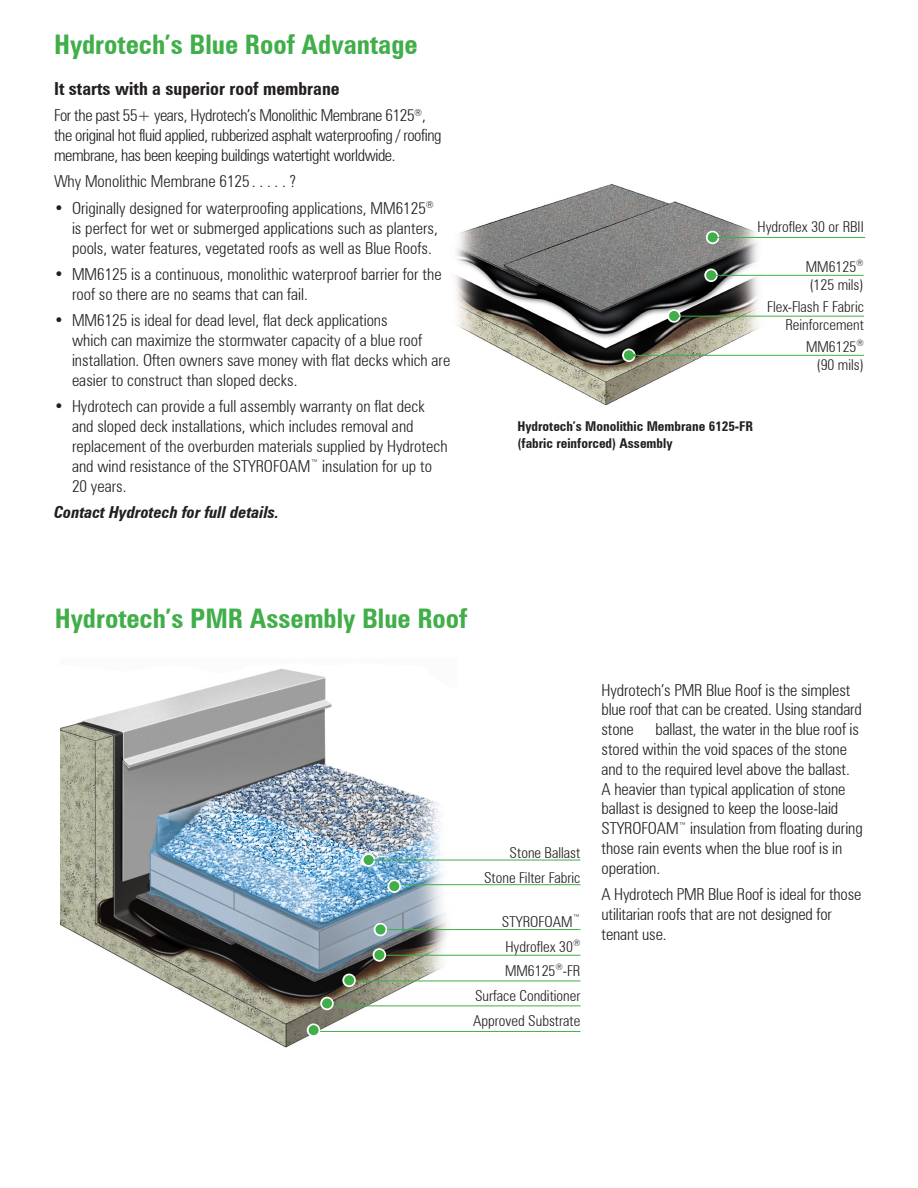
<style>
.page{position:relative;width:918px;height:1188px;background:#fff}
.page>*{position:absolute;margin:0;border:0;box-sizing:border-box;transform-origin:0 0}
.Heading_1{font:700 condensed 27px "Zurich BT";color:#40ae49}
.t1{font:700 condensed 18px "Zurich BT";color:#231f20}
.t2{font:300 condensed 16.5px/19.8px "Zurich BT";color:#231f20}
.t3{font:300 condensed 16.5px/19.8px "Zurich BT";letter-spacing:-.025em;color:#231f20}
.t4{font:italic 700 condensed 16.5px "Zurich BT";color:#231f20}
.Body_Text{font:300 condensed 15px/18px "Zurich BT";color:#231f20;text-align:right}
.Body_Text-2{font:700 condensed 13.5px/16.2px "Zurich BT";color:#231f20}
</style>
<div class="page">
<img style="left:455px;top:184px;width:351px;height:222px">
<img style="left:61px;top:668px;width:396px;height:380px">
<svg style="left:362px;top:853px;width:13px;height:14px"></svg>
<div style="left:364px;top:856px;width:9px;height:8px;background:#40ae49;border-radius:50%"></div>
<div style="left:364px;top:855px;width:10px;height:10px;border:2px solid #40ae49;border-radius:50%"></div>
<hr style="left:370px;top:860px;width:210px;height:1px;background:#40ae49">
<hr style="left:378px;top:929px;width:202px;height:1px;background:#40ae49">
<hr style="left:394px;top:884px;width:186px;height:1px;background:#40ae49">
<svg style="left:387px;top:879px;width:14px;height:14px"></svg>
<div style="left:390px;top:882px;width:9px;height:8px;background:#40ae49;border-radius:50%"></div>
<div style="left:389px;top:881px;width:10px;height:10px;border:2px solid #40ae49;border-radius:50%"></div>
<svg style="left:374px;top:923px;width:13px;height:13px"></svg>
<div style="left:376px;top:925px;width:9px;height:9px;background:#40ae49;border-radius:50%"></div>
<div style="left:375px;top:925px;width:11px;height:10px;border:2px solid #40ae49;border-radius:50%"></div>
<hr style="left:378px;top:955px;width:202px;height:1px;background:#40ae49">
<svg style="left:373px;top:948px;width:13px;height:14px"></svg>
<div style="left:375px;top:951px;width:9px;height:8px;background:#40ae49;border-radius:50%"></div>
<div style="left:374px;top:950px;width:10px;height:10px;border:2px solid #40ae49;border-radius:50%"></div>
<hr style="left:353px;top:981px;width:227px;height:1px;background:#40ae49">
<svg style="left:342px;top:974px;width:14px;height:13px"></svg>
<div style="left:345px;top:976px;width:8px;height:9px;background:#40ae49;border-radius:50%"></div>
<div style="left:344px;top:975px;width:10px;height:10px;border:2px solid #40ae49;border-radius:50%"></div>
<hr style="left:328px;top:1006px;width:252px;height:1px;background:#40ae49">
<svg style="left:320px;top:997px;width:14px;height:13px"></svg>
<div style="left:323px;top:999px;width:8px;height:9px;background:#40ae49;border-radius:50%"></div>
<div style="left:322px;top:998px;width:10px;height:10px;border:2px solid #40ae49;border-radius:50%"></div>
<hr style="left:316px;top:1031px;width:264px;height:1px;background:#40ae49">
<svg style="left:307px;top:1023px;width:13px;height:14px"></svg>
<div style="left:309px;top:1026px;width:9px;height:8px;background:#40ae49;border-radius:50%"></div>
<div style="left:309px;top:1025px;width:10px;height:10px;border:2px solid #40ae49;border-radius:50%"></div>
<svg style="left:622px;top:349px;width:14px;height:13px"></svg>
<div style="left:625px;top:351px;width:8px;height:9px;background:#40ae49;border-radius:50%"></div>
<div style="left:624px;top:350px;width:10px;height:10px;border:2px solid #40ae49;border-radius:50%"></div>
<hr style="left:634px;top:355px;width:230px;height:1px;background:#40ae49">
<svg style="left:667px;top:309px;width:14px;height:14px"></svg>
<div style="left:670px;top:312px;width:8px;height:8px;background:#40ae49;border-radius:50%"></div>
<div style="left:669px;top:311px;width:10px;height:10px;border:2px solid #40ae49;border-radius:50%"></div>
<hr style="left:678px;top:316px;width:186px;height:1px;background:#40ae49">
<svg style="left:704px;top:269px;width:14px;height:13px"></svg>
<div style="left:707px;top:271px;width:8px;height:9px;background:#40ae49;border-radius:50%"></div>
<div style="left:706px;top:270px;width:10px;height:10px;border:2px solid #40ae49;border-radius:50%"></div>
<hr style="left:710px;top:275px;width:154px;height:1px;background:#40ae49">
<svg style="left:706px;top:231px;width:13px;height:13px"></svg>
<div style="left:708px;top:233px;width:9px;height:9px;background:#40ae49;border-radius:50%"></div>
<div style="left:708px;top:232px;width:10px;height:10px;border:2px solid #40ae49;border-radius:50%"></div>
<hr style="left:711px;top:237px;width:154px;height:1px;background:#40ae49">
<p class="Heading_1" style="left:54px;top:28px;width:365px">Hydrotech’s Blue Roof Advantage</p>
<p class="t1" style="left:54px;top:77px;width:287px">It starts with a superior roof membrane</p>
<p class="t3" style="left:54px;top:105px;width:389px">For the past 55+ years, Hydrotech’s Monolithic Membrane 6125<sup>®</sup>, the original hot fluid applied, rubberized asphalt waterproofing / roofing membrane, has been keeping buildings watertight worldwide.</p>
<p class="t2" style="left:54px;top:171px;width:243px">Why Monolithic Membrane 6125 . . . . . ?</p>
<p class="t2" style="left:72px;top:198px;width:367px;text-indent:-18px">• Originally designed for waterproofing applications, MM6125<sup>® </sup>is perfect for wet or submerged applications such as planters, pools, water features, vegetated roofs as well as Blue Roofs.</p>
<p class="t2" style="left:72px;top:264px;width:371px;text-indent:-18px">• MM6125 is a continuous, monolithic waterproof barrier for the roof so there are no seams that can fail.</p>
<p class="t2" style="left:72px;top:311px;width:380px;text-indent:-18px">• MM6125 is ideal for dead level, flat deck applications<br>which can maximize the stormwater capacity of a blue roof installation. Often owners save money with flat decks which are easier to construct than sloped decks.</p>
<p class="t2" style="left:72px;top:396px;width:377px;text-indent:-18px">• Hydrotech can provide a full assembly warranty on flat deck and sloped deck installations, which includes removal and replacement of the overburden materials supplied by Hydrotech and wind resistance of the STYROFOAM<sup>™</sup> insulation for up to 20 years.</p>
<p class="t4" style="left:54px;top:502px;width:227px">Contact Hydrotech for full details.</p>
<p class="Heading_1" style="left:55px;top:602px;width:414px">Hydrotech’s PMR Assembly Blue Roof</p>
<p class="Body_Text" style="left:758px;top:217px;width:108px">Hydroflex 30 or RBII</p>
<p class="Body_Text" style="left:806px;top:257px;width:59px">MM6125<sup>®</sup></p>
<p class="Body_Text" style="left:809px;top:275px;width:56px">(125 mils)</p>
<p class="Body_Text" style="left:767px;top:297px;width:98px">Flex-Flash F Fabric<br>Reinforcement</p>
<p class="Body_Text-2" style="left:518px;top:418px;width:237px">Hydrotech’s Monolithic Membrane 6125-FR (fabric reinforced) Assembly</p>
<p class="Body_Text" style="left:806px;top:337px;width:59px">MM6125<sup>®</sup></p>
<p class="Body_Text" style="left:817px;top:355px;width:49px">(90 mils)</p>
<p class="Body_Text" style="left:510px;top:843px;width:72px">Stone Ballast</p>
<p class="Body_Text" style="left:484px;top:868px;width:98px">Stone Filter Fabric</p>
<p class="Body_Text" style="left:502px;top:912px;width:80px">STYROFOAM<sup>™</sup></p>
<p class="Body_Text" style="left:505px;top:937px;width:77px">Hydroflex 30<sup>®</sup></p>
<p class="Body_Text" style="left:505px;top:962px;width:77px">MM6125<sup>®</sup>-FR</p>
<p class="Body_Text" style="left:475px;top:987px;width:107px">Surface Conditioner</p>
<p class="Body_Text" style="left:473px;top:1011px;width:109px">Approved Substrate</p>
<p class="t2" style="left:602px;top:680px;width:262px">Hydrotech’s PMR Blue Roof is the simplest blue roof that can be created. Using standard stone</p>
<p class="t2" style="left:602px;top:719px;width:263px;text-indent:54px">ballast, the water in the blue roof is stored within the void spaces of the stone and to the required level above the ballast.<br>A heavier than typical application of stone ballast is designed to keep the loose-laid STYROFOAM<sup>™</sup> insulation from floating during those rain events when the blue roof is in operation.</p>
<p class="t2" style="left:602px;top:884px;width:261px">A Hydrotech PMR Blue Roof is ideal for those utilitarian roofs that are not designed for tenant use.</p>
</div>
